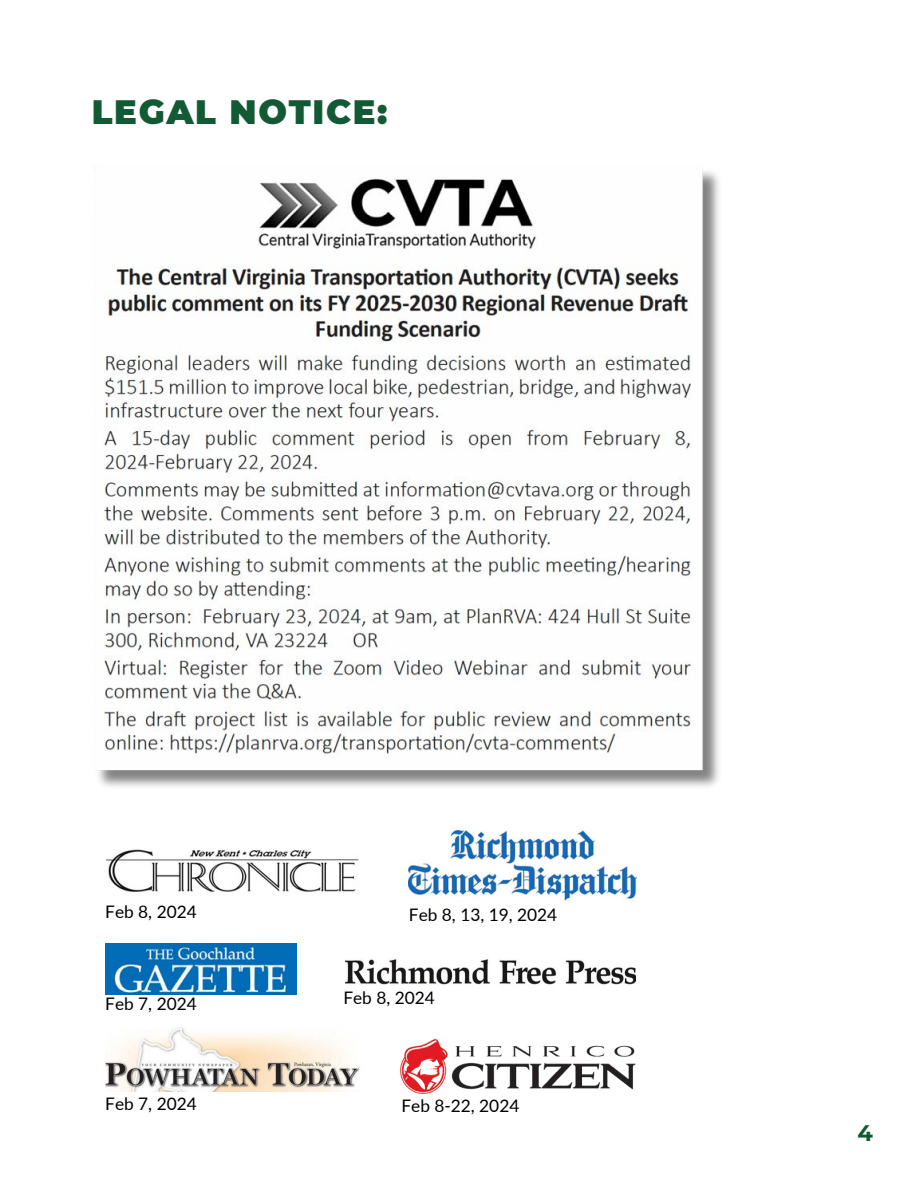
<style>
.page{position:relative;width:918px;height:1188px;background:#fff}
.page>*{position:absolute;margin:0;border:0;box-sizing:border-box;transform-origin:0 0}
.t1{font:900 33.75px "Montserrat";letter-spacing:.05em;color:#125a33}
.t2{font:700 22.5px "Montserrat";color:#125a33}
.t3{font:17.25px "Lato";color:#000}
</style>
<div class="page">
<img style="left:94px;top:166px;width:625px;height:621px">
<img style="left:400px;top:1039px;width:236px;height:56px">
<img style="left:106px;top:849px;width:253px;height:43px">
<img style="left:409px;top:827px;width:227px;height:74px">
<img style="left:105px;top:943px;width:192px;height:52px">
<img style="left:105px;top:1027px;width:255px;height:64px">
<img style="left:344px;top:959px;width:292px;height:26px">
<p class="t1" style="left:92px;top:91px;width:297px">LEGAL NOTICE:</p>
<p class="t3" style="left:105px;top:901px;width:93px">Feb 8, 2024</p>
<p class="t3" style="left:409px;top:904px;width:150px">Feb 8, 13, 19, 2024</p>
<p class="t3" style="left:105px;top:993px;width:93px">Feb 7, 2024</p>
<p class="t3" style="left:343px;top:987px;width:93px">Feb 8, 2024</p>
<p class="t3" style="left:105px;top:1093px;width:93px">Feb 7, 2024</p>
<p class="t3" style="left:401px;top:1095px;width:119px">Feb 8-22, 2024</p>
<p class="t2" style="left:858px;top:1120px;width:17px">4</p>
</div>
